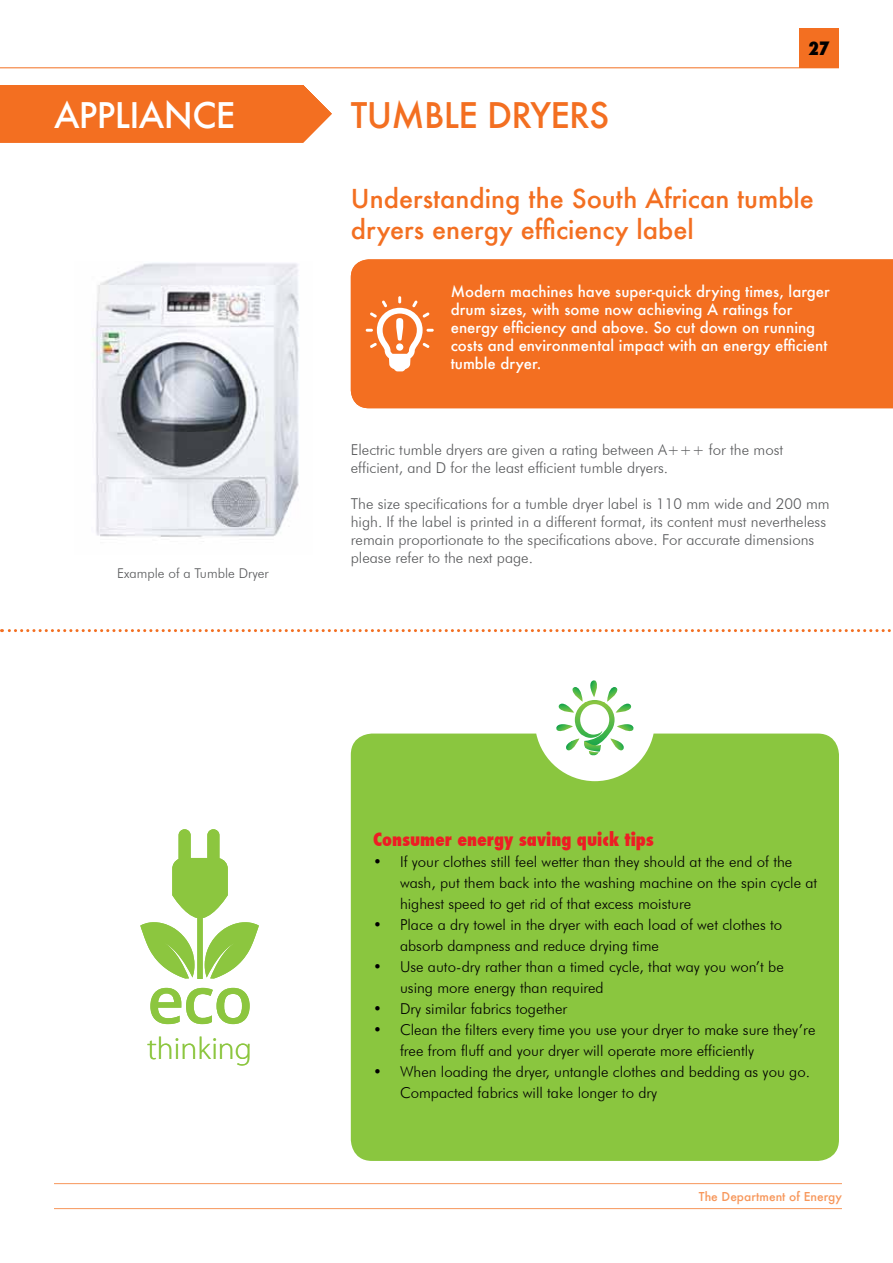
<style>
.page{position:relative;width:893px;height:1263px;background:#fff}
.page>*{position:absolute;margin:0;border:0;box-sizing:border-box;transform-origin:0 0}
.t1{font:500 34.5px "Futura";letter-spacing:-.02em;color:#f36f21}
.t2{font:500 34.5px "Futura";letter-spacing:-.02em;color:#fff}
.t3{font:300 31.5px "Myriad Pro";color:#8cc63f}
.t4{font:500 25.5px/30.6px "Futura";color:#f36f21}
.t5{font:800 condensed 18px "Futura";color:#ed1d24}
.t6{font:800 condensed 18px "Futura";color:#000}
.t7{font:300 15px/21px "Futura BT";color:#000}
.t8{font:300 15px/18px "Futura BT";color:#58595b}
.t9{font:500 15px/18px "Futura";color:#fff}
.t10{font:300 13.5px "Futura BT";color:#58595b}
.t11{font:500 12px "Futura";color:#f7975b}
</style>
<div class="page">
<svg style="left:140px;top:829px;width:119px;height:150px"></svg>
<svg style="left:150px;top:988px;width:100px;height:36px"></svg>
<div style="left:351px;top:259px;width:542px;height:149px;background:#f36f21"></div>
<svg style="left:2px;top:629px;width:889px;height:3px"></svg>
<img style="left:92px;top:263px;width:207px;height:279px">
<svg style="left:366px;top:296px;width:68px;height:75px"></svg>
<div style="left:396px;top:343px;width:7px;height:8px;background:#fff;border-radius:50%"></div>
<hr style="left:0;top:67px;width:839px;height:1px;background:#f36f21">
<hr style="left:54px;top:1208px;width:788px;height:1px;background:#f7975b">
<hr style="left:54px;top:1183px;width:788px;height:1px;background:#f7975b">
<div style="left:799px;top:28px;width:40px;height:40px;background:#f36f21"></div>
<div style="left:0;top:85px;width:332px;height:57px;background:#f36f21"></div>
<svg style="left:556px;top:680px;width:78px;height:53px"></svg>
<div style="left:351px;top:733px;width:488px;height:428px;background:#8ac63f"></div>
<h1 class="t2" style="left:54px;top:92px;width:183px">APPLIANCE</h1>
<p class="t10" style="left:117px;top:565px;width:153px">Example of a Tumble Dryer</p>
<h1 class="t1" style="left:351px;top:92px;width:260px">TUMBLE DRYERS</h1>
<p class="t6" style="left:808px;top:37px;width:23px">27</p>
<h3 class="t4" style="left:351px;top:183px;width:465px">Understanding the South African tumble dryers energy efficiency label</h3>
<p class="t9" style="left:451px;top:282px;width:381px">Modern machines have super-quick drying times, larger drum sizes, with some now achieving A ratings for energy efficiency and above. So cut down on running costs and environmental impact with an energy efficient tumble dryer.</p>
<p class="t8" style="left:351px;top:440px;width:434px">Electric tumble dryers are given a rating between A+++ for the most efficient, and D for the least efficient tumble dryers.</p>
<p class="t8" style="left:351px;top:494px;width:480px">The size specifications for a tumble dryer label is 110 mm wide and 200 mm high. If the label is printed in a different format, its content must nevertheless remain proportionate to the specifications above. For accurate dimensions please refer to the next page.</p>
<h2 class="t3" style="left:147px;top:1031px;width:106px">thinking</h2>
<p class="t5" style="left:373px;top:827px;width:282px">Consumer energy saving quick tips</p>
<p class="t7" style="left:400px;top:851px;width:419px;text-indent:-27px">• If your clothes still feel wetter than they should at the end of the wash, put them back into the washing machine on the spin cycle at highest speed to get rid of that excess moisture</p>
<p class="t7" style="left:400px;top:914px;width:384px;text-indent:-27px">• Place a dry towel in the dryer with each load of wet clothes to absorb dampness and reduce drying time</p>
<p class="t7" style="left:400px;top:956px;width:385px;text-indent:-27px">• Use auto-dry rather than a timed cycle, that way you won’t be using more energy than required</p>
<p class="t7" style="left:373px;top:998px;width:196px">• Dry similar fabrics together</p>
<p class="t7" style="left:400px;top:1019px;width:417px;text-indent:-27px">• Clean the filters every time you use your dryer to make sure they’re free from fluff and your dryer will operate more efficiently</p>
<p class="t7" style="left:400px;top:1061px;width:412px;text-indent:-27px">• When loading the dryer, untangle clothes and bedding as you go.<br>Compacted fabrics will take longer to dry</p>
<p class="t11" style="left:699px;top:1188px;width:145px">The Department of Energy</p>
</div>
